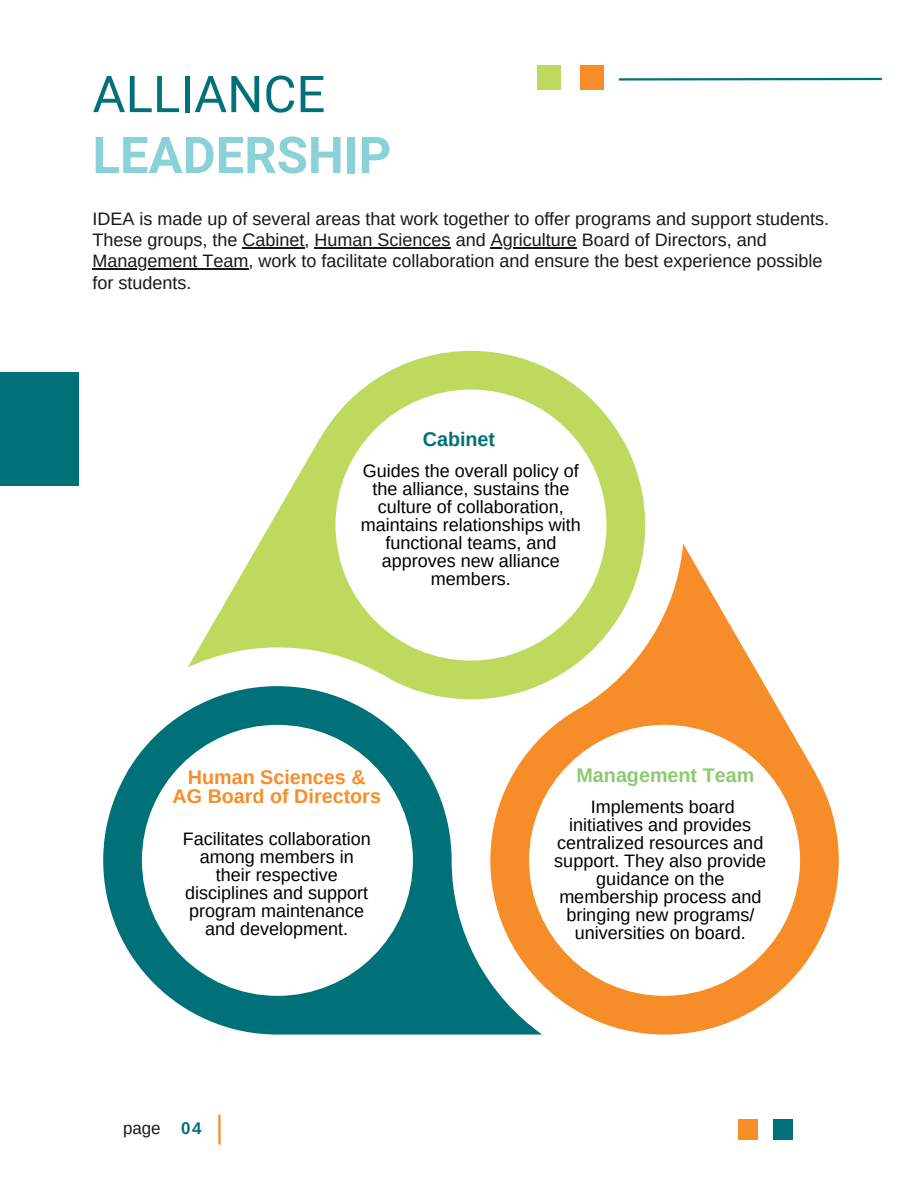
<style>
.page{position:relative;width:918px;height:1188px;background:#fff}
.page>*{position:absolute;margin:0;border:0;box-sizing:border-box;transform-origin:0 0}
.t1{font:700 50.85px "Roboto";color:#8ad2d8}
.t2{font:50.85px "Roboto";color:#017179}
.t3{font:700 19.8px/19.2px "Arimo";color:#f78d28;text-align:center}
.t4{font:700 19.8px "Arimo";color:#8dc96f}
.t5{font:700 19.8px "Arimo";color:#017179}
.t6{font:18px/18px "Arimo";color:#000;text-align:center}
.t7{font:18px/21.3px "Arimo";color:#191717}
.t8{font:16.95px "Arimo";color:#191717}
.t9{font:700 16.95px "Arimo";color:#017179}
</style>
<div class="page">
<hr style="left:218px;top:1115px;width:3px;height:30px;background:#f78d28">
<div style="left:738px;top:1120px;width:20px;height:20px;background:#f78d28"></div>
<div style="left:773px;top:1120px;width:20px;height:20px;background:#017179"></div>
<div style="left:0;top:372px;width:79px;height:113px;background:#017179"></div>
<svg style="left:188px;top:351px;width:457px;height:335px"></svg>
<svg style="left:103px;top:686px;width:387px;height:349px;fill:#017179"></svg>
<svg style="left:490px;top:544px;width:349px;height:491px"></svg>
<div style="left:142px;top:725px;width:271px;height:271px;background:#fff;border-radius:50%"></div>
<div style="left:529px;top:725px;width:271px;height:271px;background:#fff;border-radius:50%"></div>
<div style="left:335px;top:390px;width:272px;height:271px;background:#fff;border-radius:50%"></div>
<hr style="left:243px;top:247px;width:62px;height:1px;background:#191717">
<hr style="left:315px;top:247px;width:136px;height:1px;background:#191717">
<hr style="left:491px;top:247px;width:55px;height:1px;background:#191717">
<hr style="left:546px;top:247px;width:31px;height:1px;background:#191717">
<hr style="left:92px;top:269px;width:157px;height:1px;background:#191717">
<div style="left:538px;top:65px;width:23px;height:24px;background:#bfd95f"></div>
<div style="left:580px;top:65px;width:23px;height:24px;background:#f78d28"></div>
<hr style="left:619px;top:78px;width:263px;height:3px;background:#017179">
<h2 class="t2" style="left:92px;top:65px;width:234px">ALLIANCE</h2>
<h1 class="t1" style="left:92px;top:126px;width:300px">LEADERSHIP</h1>
<p class="t7" style="left:92px;top:208px;width:738px">IDEA is made up of several areas that work together to offer programs and support students.<br>These groups, the Cabinet, Human Sciences and Agriculture Board of Directors, and</p>
<h4 class="t7" style="left:92px;top:251px;width:732px">Management Team, work to facilitate collaboration and ensure the best experience possible for students.</h4>
<h3 class="t5" style="left:423px;top:428px;width:74px">Cabinet</h3>
<h4 class="t6" style="left:361px;top:462px;width:221px">Guides the overall policy of the alliance, sustains the culture of collaboration, maintains relationships with functional teams, and approves new alliance members.</h4>
<p class="t3" style="left:173px;top:768px;width:210px">Human Sciences &amp;<br>AG Board of Directors</p>
<p class="t6" style="left:183px;top:830px;width:189px">Facilitates collaboration among members in their respective disciplines and support program maintenance and development.</p>
<p class="t8" style="left:123px;top:1119px;width:39px">page</p>
<h4 class="t9" style="left:181px;top:1119px;width:22px">04</h4>
<h3 class="t4" style="left:577px;top:764px;width:179px">Management Team</h3>
<h4 class="t6" style="left:554px;top:797px;width:213px">Implements board initiatives and provides centralized resources and support. They also provide guidance on the membership process and bringing new programs/ universities on board.</h4>
</div>
